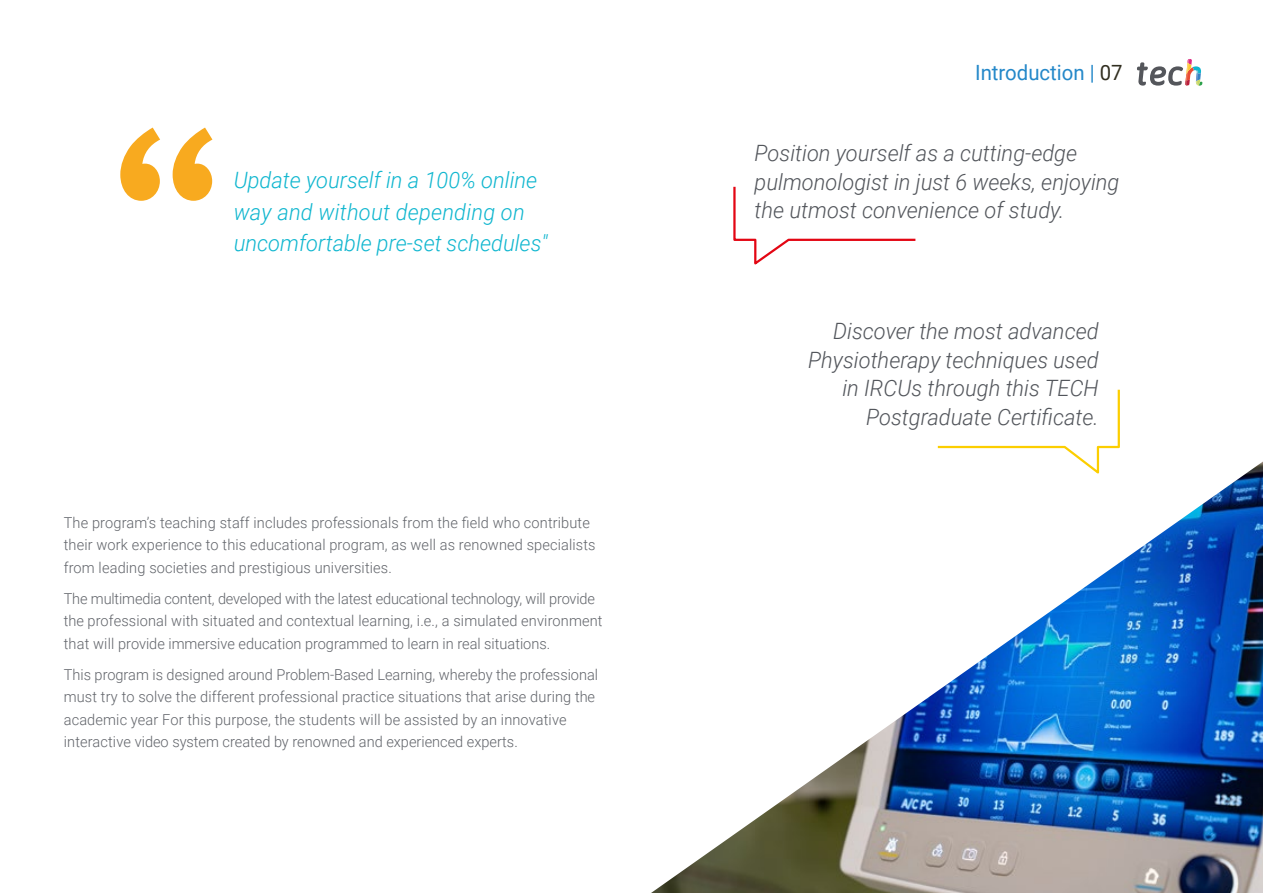
<style>
.page{position:relative;width:1263px;height:893px;background:#fff}
.page>*{position:absolute;margin:0;border:0;box-sizing:border-box;transform-origin:0 0}
.t1{font:italic 300 22.5px/28.5px "Roboto";color:#52555b;text-align:right}
.t2{font:italic 300 22.5px/31.5px "Roboto";color:#0fb6cf}
.t3{font:21px "Roboto";color:#2488c9}
.t4{font:300 15px/22.5px "Roboto";letter-spacing:.01em;color:#61646a}
.s1{color:#312e20}
</style>
<div class="page">
<svg style="left:120px;top:128px;width:92px;height:73px"></svg>
<svg style="left:937px;top:389px;width:183px;height:72px"></svg>
<img style="left:651px;top:461px;width:612px;height:432px">
<svg style="left:733px;top:186px;width:183px;height:79px"></svg>
<svg style="left:1137px;top:59px;width:65px;height:27px"></svg>
<h1 class="t2" style="left:234px;top:163px;width:315px">Update yourself in a 100% online way and without depending on uncomfortable pre-set schedules"</h1>
<p class="t4" style="left:64px;top:510px;width:533px">The program’s teaching staff includes professionals from the field who contribute their work experience to this educational program, as well as renowned specialists from leading societies and prestigious universities.</p>
<p class="t4" style="left:64px;top:586px;width:540px">The multimedia content, developed with the latest educational technology, will provide the professional with situated and contextual learning, i.e., a simulated environment that will provide immersive education programmed to learn in real situations.</p>
<p class="t4" style="left:64px;top:662px;width:536px">This program is designed around Problem-Based Learning, whereby the professional must try to solve the different professional practice situations that arise during the academic year For this purpose, the students will be assisted by an innovative interactive video system created by renowned and experienced experts.</p>
<h2 class="t3" style="left:975px;top:57px;width:149px">Introduction | <span class="s1">07</span></h2>
<h1 class="t1" style="left:755px;top:138px;width:366px;text-align:left">Position yourself as a cutting-edge pulmonologist in just 6 weeks, enjoying the utmost convenience of study.</h1>
<h1 class="t1" style="left:808px;top:316px;width:292px">Discover the most advanced<br>Physiotherapy techniques used in IRCUs through this TECH<br>Postgraduate Certificate.</h1>
</div>
